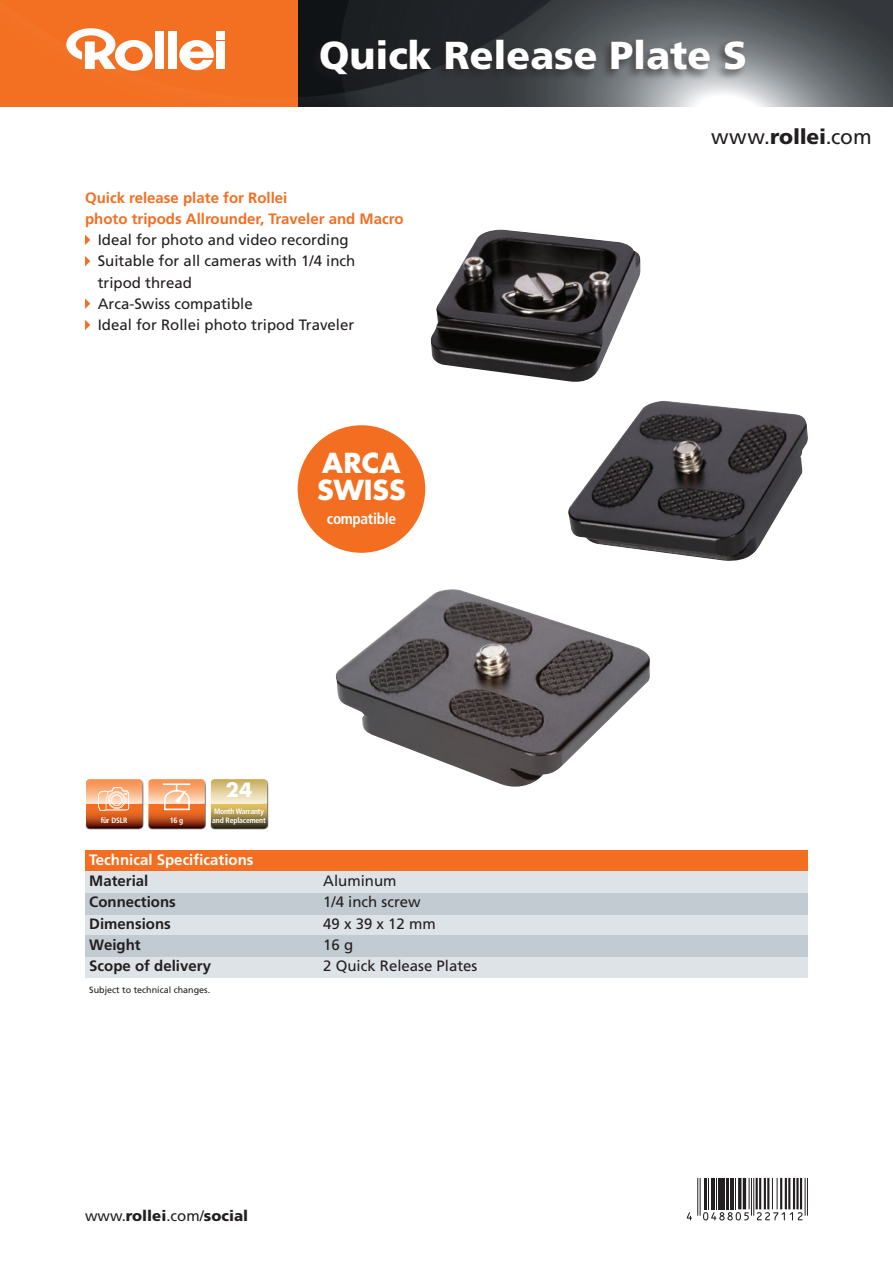
<style>
.page{position:relative;width:893px;height:1263px;background:#fff}
.page>*{position:absolute;margin:0;border:0;box-sizing:border-box;transform-origin:0 0}
.t1{font:900 39px "Frutiger LT";color:#fff}
.t2{font:700 27px/27px "Futura";color:#fff}
.t3{font:21px "Frutiger LT";letter-spacing:.015em;color:#231f20}
.t4{font:700 19.2px "Futura";color:#fff}
.t5{font:700 condensed 15.45px "Frutiger LT";letter-spacing:-.02em;color:#fff}
.t6{font:15px/21.3px "Frutiger LT";color:#231f20}
.t7{font:700 15px "Frutiger LT";color:#f36e21}
.t8{font:700 15px "Frutiger LT";color:#231f20}
.t9{font:700 15px "Frutiger LT";color:#fff}
.t10{font:900 15px "Frutiger LT";color:#231f20}
.t11{font:9px "Frutiger LT";color:#231f20}
.t12{font:700 condensed 7.65px "Frutiger LT";letter-spacing:-.02em;color:#fff}
.s1{font-weight:400}
.s2{font-weight:900}
</style>
<div class="page">
<img style="left:431px;top:230px;width:209px;height:152px">
<img style="left:568px;top:401px;width:240px;height:160px">
<img style="left:336px;top:589px;width:314px;height:198px">
<svg style="left:698px;top:1178px;width:107px;height:38px"></svg>
<hr style="left:700px;top:1178px;width:1px;height:38px;background:#231f20">
<hr style="left:697px;top:1178px;width:1px;height:38px;background:#231f20">
<hr style="left:704px;top:1178px;width:2px;height:31px;background:#231f20">
<hr style="left:708px;top:1178px;width:1px;height:31px;background:#231f20">
<hr style="left:711px;top:1178px;width:4px;height:31px;background:#231f20">
<hr style="left:716px;top:1178px;width:1px;height:31px;background:#231f20">
<hr style="left:718px;top:1178px;width:2px;height:31px;background:#231f20">
<hr style="left:722px;top:1178px;width:3px;height:31px;background:#231f20">
<hr style="left:726px;top:1178px;width:3px;height:31px;background:#231f20">
<hr style="left:730px;top:1178px;width:3px;height:31px;background:#231f20">
<hr style="left:735px;top:1178px;width:1px;height:31px;background:#231f20">
<hr style="left:743px;top:1178px;width:3px;height:31px;background:#231f20">
<hr style="left:738px;top:1178px;width:3px;height:31px;background:#231f20">
<hr style="left:753px;top:1178px;width:1px;height:38px;background:#231f20">
<hr style="left:751px;top:1178px;width:1px;height:38px;background:#231f20">
<hr style="left:749px;top:1178px;width:1px;height:31px;background:#231f20">
<hr style="left:767px;top:1178px;width:2px;height:31px;background:#231f20">
<hr style="left:764px;top:1178px;width:2px;height:31px;background:#231f20">
<hr style="left:759px;top:1178px;width:2px;height:31px;background:#231f20">
<hr style="left:756px;top:1178px;width:2px;height:31px;background:#231f20">
<hr style="left:777px;top:1178px;width:1px;height:31px;background:#231f20">
<hr style="left:772px;top:1178px;width:1px;height:31px;background:#231f20">
<hr style="left:800px;top:1178px;width:2px;height:31px;background:#231f20">
<hr style="left:796px;top:1178px;width:3px;height:31px;background:#231f20">
<hr style="left:793px;top:1178px;width:2px;height:31px;background:#231f20">
<hr style="left:788px;top:1178px;width:2px;height:31px;background:#231f20">
<hr style="left:785px;top:1178px;width:2px;height:31px;background:#231f20">
<hr style="left:780px;top:1178px;width:2px;height:31px;background:#231f20">
<hr style="left:807px;top:1178px;width:1px;height:38px;background:#231f20">
<hr style="left:805px;top:1178px;width:1px;height:38px;background:#231f20">
<svg style="left:687px;top:1212px;width:5px;height:8px"></svg>
<svg style="left:703px;top:1212px;width:46px;height:8px"></svg>
<svg style="left:757px;top:1212px;width:46px;height:8px"></svg>
<img style="left:298px;top:0;width:595px;height:106px">
<div style="left:0;top:0;width:298px;height:106px;background:#f36f21"></div>
<div style="left:310px;top:37px;width:438px;height:49px;background:#231f20;opacity:.6"></div>
<svg style="left:179px;top:40px;width:35px;height:30px"></svg>
<div style="left:155px;top:32px;width:9px;height:37px;background:#fff"></div>
<div style="left:168px;top:32px;width:8px;height:37px;background:#fff"></div>
<div style="left:216px;top:32px;width:9px;height:8px;background:#fff"></div>
<div style="left:216px;top:41px;width:9px;height:28px;background:#fff"></div>
<svg style="left:66px;top:28px;width:87px;height:43px"></svg>
<div style="left:85px;top:850px;width:723px;height:22px;background:#f36e21"></div>
<div style="left:85px;top:872px;width:723px;height:21px;background:#dee3e7"></div>
<div style="left:85px;top:914px;width:723px;height:21px;background:#dee3e7"></div>
<div style="left:85px;top:957px;width:723px;height:21px;background:#dee3e7"></div>
<div style="left:85px;top:893px;width:723px;height:21px;background:#c2cbd1"></div>
<div style="left:85px;top:935px;width:723px;height:22px;background:#c2cbd1"></div>
<svg style="left:85px;top:235px;width:5px;height:10px"></svg>
<svg style="left:85px;top:256px;width:5px;height:10px"></svg>
<svg style="left:85px;top:298px;width:5px;height:11px"></svg>
<svg style="left:85px;top:320px;width:5px;height:10px"></svg>
<div style="left:207px;top:778px;width:62px;height:52px;background:#231f20;opacity:.75"></div>
<svg style="left:211px;top:779px;width:56px;height:49px;background:#bdaa73"></svg>
<div style="left:145px;top:778px;width:62px;height:52px;background:#231f20;opacity:.75"></div>
<svg style="left:148px;top:779px;width:57px;height:49px;background:#dd8b5e"></svg>
<div style="left:83px;top:778px;width:61px;height:52px;background:#231f20;opacity:.75"></div>
<svg style="left:86px;top:779px;width:56px;height:49px;background:#dd8b5e"></svg>
<div style="left:298px;top:425px;width:127px;height:128px;background:#f36e21;border-radius:50%"></div>
<h1 class="t1" style="left:319px;top:32px;width:430px">Quick Release Plate S</h1>
<p class="t7" style="left:85px;top:189px;width:204px">Quick release plate for Rollei</p>
<p class="t7" style="left:85px;top:210px;width:320px">photo tripods Allrounder, Traveler and Macro</p>
<p class="t6" style="left:98px;top:229px;width:252px">Ideal for photo and video recording</p>
<p class="t6" style="left:98px;top:251px;width:259px">Suitable for all cameras with 1/4 inch tripod thread</p>
<p class="t6" style="left:98px;top:293px;width:157px">Arca-Swiss compatible</p>
<p class="t6" style="left:98px;top:314px;width:258px">Ideal for Rollei photo tripod Traveler</p>
<p class="t2" style="left:317px;top:451px;width:90px">ARCA<br>SWISS</p>
<p class="t5" style="left:327px;top:509px;width:71px">compatible</p>
<p class="t4" style="left:226px;top:781px;width:28px">24</p>
<p class="t12" style="left:214px;top:807px;width:52px">Month Warranty</p>
<p class="t12" style="left:101px;top:815px;width:28px">für DSLR</p>
<p class="t12" style="left:170px;top:815px;width:15px">16 g</p>
<p class="t12" style="left:212px;top:815px;width:55px">and Replacement</p>
<p class="t9" style="left:89px;top:851px;width:166px">Technical Specifications</p>
<p class="t8" style="left:89px;top:872px;width:61px">Material</p>
<p class="t6" style="left:323px;top:870px;width:75px">Aluminum</p>
<p class="t8" style="left:89px;top:893px;width:88px">Connections</p>
<p class="t6" style="left:323px;top:892px;width:99px">1/4 inch screw</p>
<p class="t8" style="left:89px;top:915px;width:83px">Dimensions</p>
<p class="t6" style="left:323px;top:913px;width:114px">49 x 39 x 12 mm</p>
<p class="t8" style="left:89px;top:936px;width:53px">Weight</p>
<p class="t6" style="left:323px;top:934px;width:32px">16 g</p>
<p class="t8" style="left:89px;top:957px;width:123px">Scope of delivery</p>
<p class="t6" style="left:323px;top:955px;width:156px">2 Quick Release Plates</p>
<p class="t11" style="left:89px;top:984px;width:123px">Subject to technical changes.</p>
<p class="t10" style="left:85px;top:1206px;width:165px"><span class="s1">www.</span>rollei<span class="s1">.com/</span>social</p>
<h3 class="t3" style="left:711px;top:125px;width:162px">www.<span class="s2">rollei</span>.com</h3>
</div>
